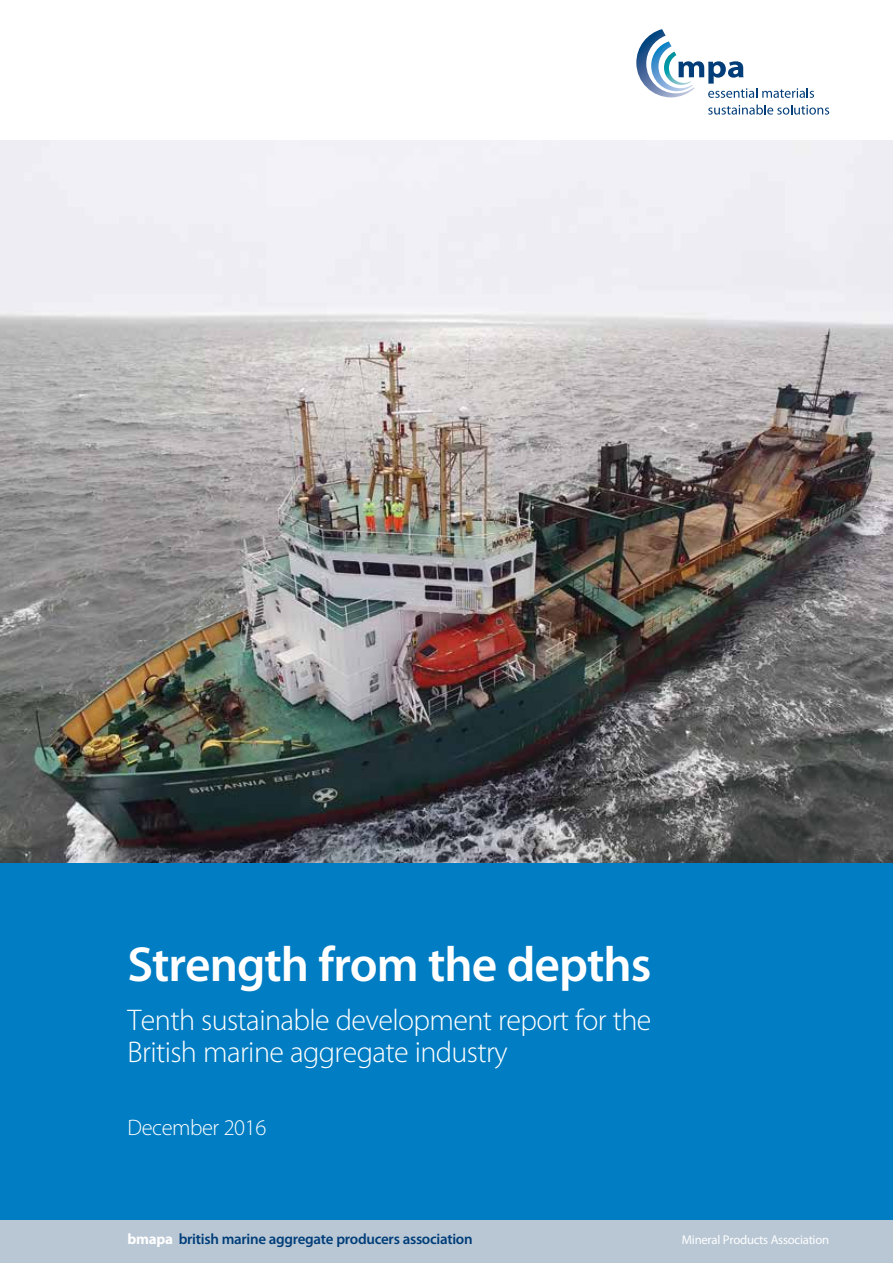
<style>
.page{position:relative;width:893px;height:1263px;background:#fff}
.page>*{position:absolute;margin:0;border:0;box-sizing:border-box;transform-origin:0 0}
.t1{font:600 49.5px "Myriad Pro";letter-spacing:-.02em;color:#fff}
.t2{font:300 30px/31.5px "Myriad Pro";letter-spacing:-.02em;color:#fff}
.t3{font:300 22.5px "Myriad Pro";letter-spacing:-.02em;color:#fff}
.t4{font:600 15px "Myriad Pro";letter-spacing:-.02em;color:#003d79}
.t5{font:12.75px "Myriad Pro";letter-spacing:-.02em;color:#fff}
.s1{font-weight:700;color:#fff}
</style>
<div class="page">
<img style="left:0;top:140px;width:893px;height:723px">
<div style="left:0;top:863px;width:893px;height:358px;background:#007dc3"></div>
<svg style="left:636px;top:29px;width:178px;height:69px"></svg>
<svg style="left:708px;top:105px;width:121px;height:10px"></svg>
<div style="left:0;top:1220px;width:893px;height:43px;background:#b9c7d4"></div>
<h1 class="t1" style="left:128px;top:933px;width:525px">Strength from the depths</h1>
<p class="t2" style="left:128px;top:1004px;width:525px">Tenth sustainable development report for the<br>British marine aggregate industry</p>
<p class="t3" style="left:128px;top:1114px;width:140px">December 2016</p>
<p class="t4" style="left:128px;top:1229px;width:347px"><span class="s1">bmapa</span> british marine aggregate producers association</p>
<p class="t5" style="left:682px;top:1231px;width:149px">Mineral Products Association</p>
</div>
